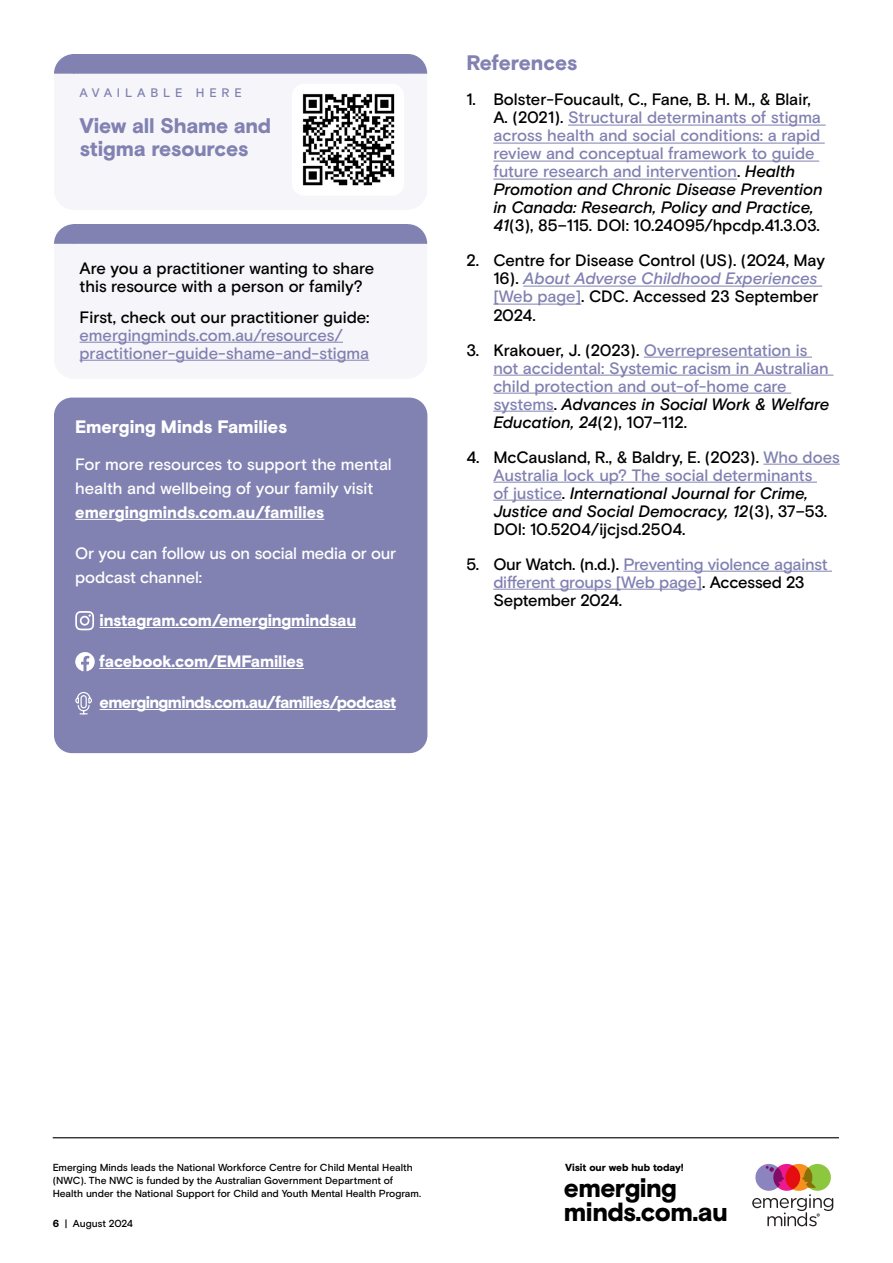
<style>
.page{position:relative;width:893px;height:1263px;background:#fff}
.page>*{position:absolute;margin:0;border:0;box-sizing:border-box;transform-origin:0 0}
.t1{font:900 26.25px/23.9px "Basis Grotesque Pro";letter-spacing:-.02em;color:#000}
.t2{font:900 21.15px/22.6px "Basis Grotesque Pro";letter-spacing:-.015em;color:#8181b2}
.t3{font:900 21px "Basis Grotesque Pro";letter-spacing:-.01em;color:#8181b2}
.t4{font:900 18px "Basis Grotesque Pro";letter-spacing:-.005em;color:#fff}
.t5{font:500 16.5px/18px "Basis Grotesque Pro";letter-spacing:-.01em;color:#8181b2}
.t6{font:500 16.5px/18px "Basis Grotesque Pro";letter-spacing:-.005em;color:#000}
.t7{font:500 16.5px/24px "Basis Grotesque Pro";letter-spacing:-.01em;color:#fff}
.t8{font:900 16.5px "Basis Grotesque Pro";letter-spacing:-.02em;color:#fff}
.t9{font:900 16.5px "Basis Grotesque Pro";letter-spacing:-.045em;color:#fff}
.t10{font:900 16.5px "Basis Grotesque Pro";color:#fff}
.t11{font:500 12.3px "Basis Grotesque Pro";letter-spacing:.385em;color:#8181b2}
.t12{font:900 10.35px "Basis Grotesque Pro";letter-spacing:-.005em;color:#000}
.t13{font:500 10.2px/13.2px "Basis Grotesque Pro";letter-spacing:-.005em;color:#000}
.s1{color:#8181b2}
.s2{color:#000}
.s3{font-style:italic;color:#000}
.s4{font-style:italic;color:#8181b2}
.s5{font-style:italic}
.s6{font-weight:900}
</style>
<div class="page">
<hr style="left:53px;top:1137px;width:786px;height:1px;background:#000">
<svg style="left:752px;top:1164px;width:81px;height:62px"></svg>
<div style="left:73px;top:54px;width:335px;height:20px;background:#8181b2"></div>
<svg style="left:54px;top:54px;width:20px;height:20px"></svg>
<svg style="left:408px;top:54px;width:19px;height:20px"></svg>
<img style="left:302px;top:94px;width:93px;height:92px">
<div style="left:73px;top:224px;width:335px;height:20px;background:#8181b2"></div>
<svg style="left:79px;top:341px;width:291px;height:20px;fill:#f6f6fa"></svg>
<svg style="left:54px;top:224px;width:19px;height:20px"></svg>
<svg style="left:408px;top:224px;width:19px;height:20px"></svg>
<hr style="left:80px;top:342px;width:263px;height:1px;background:#8181b2">
<hr style="left:80px;top:360px;width:289px;height:1px;background:#8181b2">
<div style="left:54px;top:398px;width:373px;height:355px;background:#8181b2;border-radius:18px"></div>
<hr style="left:75px;top:519px;width:249px;height:1px;background:#fff">
<hr style="left:100px;top:627px;width:256px;height:1px;background:#fff">
<hr style="left:99px;top:668px;width:205px;height:1px;background:#fff">
<hr style="left:100px;top:709px;width:296px;height:1px;background:#fff">
<svg style="left:75px;top:611px;width:19px;height:19px"></svg>
<svg style="left:75px;top:652px;width:20px;height:19px"></svg>
<svg style="left:75px;top:692px;width:17px;height:23px"></svg>
<hr style="left:568px;top:125px;width:258px;height:1px;background:#8181b2">
<hr style="left:493px;top:143px;width:332px;height:1px;background:#8181b2">
<hr style="left:493px;top:161px;width:326px;height:1px;background:#8181b2">
<hr style="left:493px;top:179px;width:244px;height:1px;background:#8181b2">
<hr style="left:523px;top:286px;width:299px;height:1px;background:#8181b2">
<hr style="left:493px;top:304px;width:88px;height:1px;background:#8181b2">
<hr style="left:644px;top:357px;width:168px;height:1px;background:#8181b2">
<hr style="left:493px;top:375px;width:340px;height:1px;background:#8181b2">
<hr style="left:493px;top:393px;width:298px;height:1px;background:#8181b2">
<hr style="left:493px;top:411px;width:61px;height:1px;background:#8181b2">
<hr style="left:763px;top:464px;width:77px;height:1px;background:#8181b2">
<hr style="left:493px;top:482px;width:324px;height:1px;background:#8181b2">
<hr style="left:493px;top:500px;width:69px;height:1px;background:#8181b2">
<hr style="left:623px;top:571px;width:209px;height:1px;background:#8181b2">
<hr style="left:493px;top:589px;width:209px;height:1px;background:#8181b2">
<p class="t11" style="left:80px;top:86px;width:164px">AVAILABLE HERE</p>
<p class="t2" style="left:80px;top:116px;width:193px">View all Shame and stigma resources</p>
<p class="t6" style="left:80px;top:259px;width:296px">Are you a practitioner wanting to share this resource with a person or family?</p>
<p class="t6" style="left:80px;top:308px;width:292px">First, check out our practitioner guide:</p>
<p class="t5" style="left:80px;top:326px;width:291px">emergingminds.com.au/resources/ practitioner-guide-shame-and-stigma</p>
<p class="t4" style="left:75px;top:416px;width:213px">Emerging Minds Families</p>
<p class="t7" style="left:75px;top:452px;width:318px">For more resources to support the mental health and wellbeing of your family visit</p>
<p class="t10" style="left:75px;top:502px;width:251px">emergingminds.com.au/families</p>
<p class="t7" style="left:75px;top:541px;width:323px">Or you can follow us on social media or our podcast channel:</p>
<p class="t8" style="left:100px;top:610px;width:268px">instagram.com/emergingmindsau<span class="s1">u</span></p>
<p class="t8" style="left:99px;top:651px;width:206px">facebook.com/EMFamilies</p>
<p class="t9" style="left:100px;top:692px;width:306px">emergingminds.com.au/families/podcast<span class="s1">s</span></p>
<p class="t3" style="left:466px;top:51px;width:113px">References</p>
<p class="t5" style="left:493px;top:91px;width:331px;text-indent:-27px"><span class="s2">1. Bolster-Foucault, C., Fane, B. H. M., &amp; Blair, A. (2021).</span> Structural determinants of stigma across health and social conditions: a rapid review and conceptual framework to guide future research and intervention<span class="s2">.</span> <span class="s3">Health Promotion and Chronic Disease Prevention in Canada: Research, Policy and Practice, 41</span><span class="s2">(3), 85–115. DOI: 10.24095/hpcdp.41.3.03.</span></p>
<p class="t6" style="left:493px;top:252px;width:333px;text-indent:-27px">2. Centre for Disease Control (US). (2024, May 16). <span class="s4">About Adverse Childhood Experiences </span><span class="s1">[Web page]</span>. CDC. Accessed 23 September 2024.</p>
<p class="t5" style="left:493px;top:341px;width:337px;text-indent:-27px"><span class="s2">3. Krakouer, J. (2023).</span> Overrepresentation is not accidental: Systemic racism in Australian child protection and out-of-home care systems<span class="s2">.</span> <span class="s3">Advances in Social Work &amp; Welfare Education, 24</span><span class="s2">(2), 107–112.</span></p>
<p class="t6" style="left:493px;top:448px;width:348px;text-indent:-27px">4. McCausland, R., &amp; Baldry, E. (2023). <span class="s1">Who does Australia lock up? The social determinants<br>of justice</span>. <span class="s5">International Journal for Crime, Justice and Social Democracy, 12</span>(3), 37–53.<br>DOI: 10.5204/ijcjsd.2504.</p>
<p class="t5" style="left:493px;top:555px;width:336px;text-indent:-27px"><span class="s2">5. Our Watch. (n.d.).</span> Preventing violence against different groups [Web page]<span class="s2">. Accessed 23<br>September 2024.</span></p>
<p class="t13" style="left:53px;top:1161px;width:370px">Emerging Minds leads the National Workforce Centre for Child Mental Health (NWC). The NWC is funded by the Australian Government Department of<br>Health under the National Support for Child and Youth Mental Health Program.</p>
<p class="t12" style="left:565px;top:1161px;width:120px">Visit our web hub today!</p>
<p class="t13" style="left:53px;top:1217px;width:82px"><span class="s6">6</span> | August 2024</p>
<h1 class="t1" style="left:564px;top:1177px;width:166px">emerging minds.com.au</h1>
</div>
